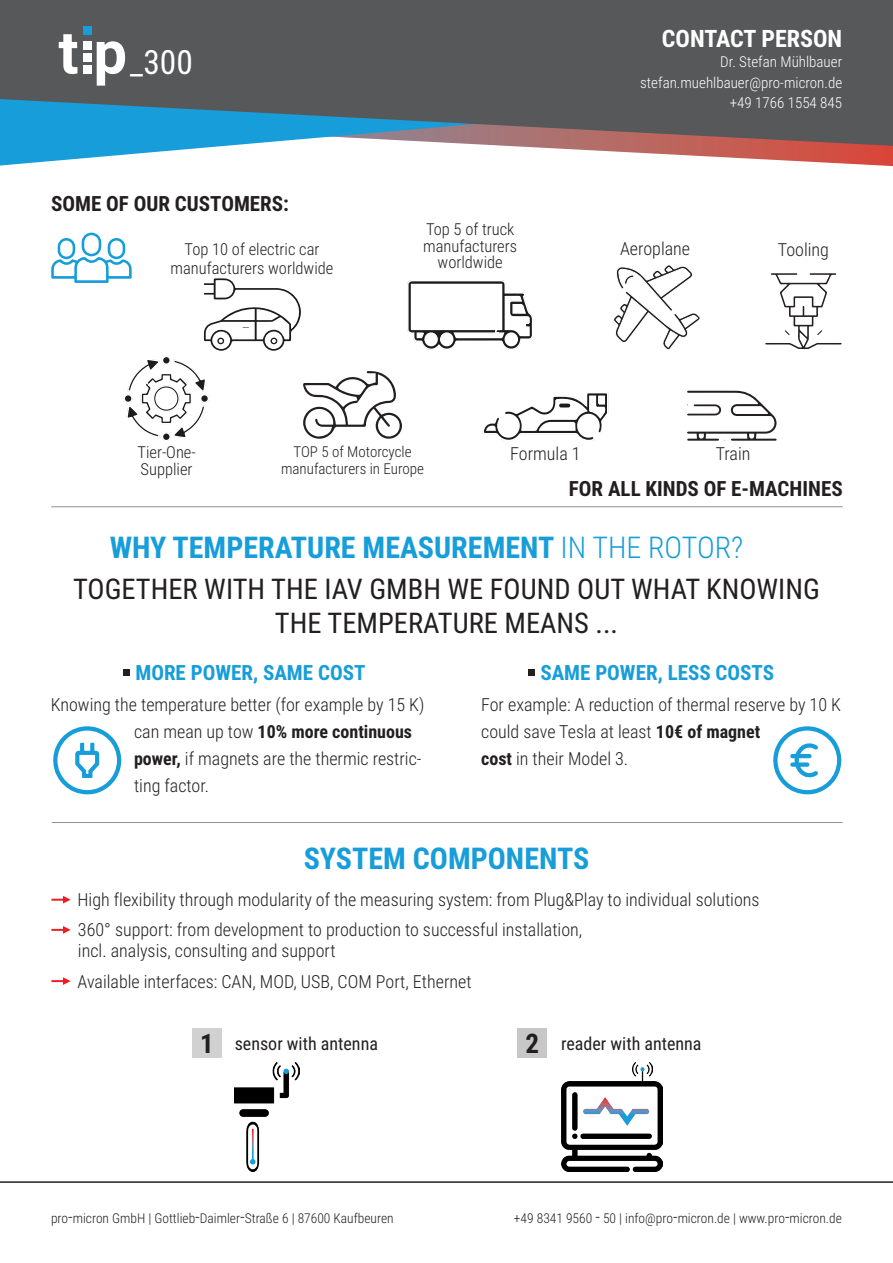
<style>
.page{position:relative;width:893px;height:1263px;background:#fff}
.page>*{position:absolute;margin:0;border:0;box-sizing:border-box;transform-origin:0 0}
.t1{font:33.45px "Roboto Condensed";color:#fff}
.t2{font:700 30px "Roboto Condensed";color:#179dd9}
.t3{font:28.5px/34.2px "Roboto Condensed";color:#231f20;text-align:center}
.t4{font:700 27px "Roboto Condensed";color:#231f20}
.t5{font:700 24px "Roboto Condensed";color:#fff}
.t6{font:700 21px "Roboto Condensed";color:#231f20}
.t7{font:700 21px "Roboto Condensed";color:#179dd9}
.t8{font:300 18px/27px "Roboto Condensed";color:#231f20}
.t9{font:18px "Roboto Condensed";color:#231f20}
.t10{font:300 16.5px/16.5px "Roboto Condensed";color:#231f20;text-align:center}
.t11{font:300 15px "Roboto Condensed";color:#fff}
.t12{font:300 15px/16.5px "Roboto Condensed";color:#231f20;text-align:center}
.t13{font:300 13.5px "Roboto Condensed";color:#231f20}
.s1{font-weight:300}
.s2{font-weight:700}
.s3{font-size:18px}
</style>
<div class="page">
<hr style="left:52px;top:822px;width:791px;height:1px;background:#231f20">
<hr style="left:0;top:1181px;width:893px;height:2px;background:#231f20">
<svg style="left:773px;top:726px;width:68px;height:69px"></svg>
<hr style="left:51px;top:506px;width:792px;height:1px;background:#231f20">
<svg style="left:53px;top:726px;width:68px;height:69px"></svg>
<svg style="left:0;top:0;width:893px;height:146px;background:#556169"></svg>
<div style="left:84px;top:42px;width:8px;height:8px;background:#fff"></div>
<div style="left:84px;top:53px;width:8px;height:9px;background:#fff"></div>
<div style="left:84px;top:65px;width:8px;height:8px;background:#fff"></div>
<div style="left:84px;top:26px;width:8px;height:8px;background:#179dd9"></div>
<svg style="left:59px;top:34px;width:18px;height:40px"></svg>
<svg style="left:97px;top:41px;width:28px;height:45px"></svg>
<div style="left:518px;top:1028px;width:29px;height:30px;background:#c8c7c7"></div>
<img style="left:561px;top:1081px;width:101px;height:90px">
<img style="left:632px;top:1062px;width:20px;height:20px">
<div style="left:192px;top:1028px;width:30px;height:30px;background:#d1d1d1"></div>
<img style="left:235px;top:1062px;width:64px;height:109px">
<svg style="left:51px;top:896px;width:20px;height:7px"></svg>
<svg style="left:51px;top:926px;width:20px;height:8px"></svg>
<svg style="left:51px;top:977px;width:20px;height:8px"></svg>
<svg style="left:51px;top:145px;width:793px;height:296px"></svg>
<svg style="left:529px;top:669px;width:6px;height:6px"></svg>
<svg style="left:124px;top:669px;width:6px;height:6px"></svg>
<p class="t1" style="left:130px;top:38px;width:65px">_300</p>
<p class="t6" style="left:51px;top:189px;width:239px">SOME OF OUR CUSTOMERS:</p>
<p class="t10" style="left:171px;top:238px;width:164px;line-height:19.5px">Top 10 of electric car manufacturers worldwide</p>
<p class="t10" style="left:426px;top:220px;width:90px">Top 5 of truck</p>
<p class="t10" style="left:423px;top:237px;width:95px">manufacturers worldwide</p>
<p class="t5" style="left:662px;top:22px;width:182px">CONTACT PERSON</p>
<p class="t11" style="left:720px;top:52px;width:124px">Dr. Stefan Mühlbauer</p>
<p class="t11" style="left:640px;top:72px;width:203px">stefan.muehlbauer@pro-micron.de</p>
<p class="t11" style="left:730px;top:92px;width:114px">+49 1766 1554 845</p>
<p class="t8" style="left:620px;top:235px;width:72px">Aeroplane</p>
<p class="t8" style="left:778px;top:235px;width:53px">Tooling</p>
<p class="t12" style="left:281px;top:443px;width:144px">TOP 5 of Motorcycle manufacturers in Europe</p>
<p class="t10" style="left:137px;top:444px;width:60px;text-align:left">Tier-One-<br>Supplier</p>
<p class="t8" style="left:510px;top:439px;width:72px">Formula 1</p>
<p class="t8" style="left:716px;top:439px;width:36px">Train</p>
<p class="t6" style="left:569px;top:473px;width:275px">FOR ALL KINDS OF E-MACHINES</p>
<p class="t2" style="left:110px;top:526px;width:635px">WHY TEMPERATURE MEASUREMENT <span class="s1">IN THE ROTOR?</span></p>
<p class="t3" style="left:73px;top:571px;width:748px">TOGETHER WITH THE IAV GMBH WE FOUND OUT WHAT KNOWING<br>THE TEMPERATURE MEANS ...</p>
<p class="t7" style="left:135px;top:658px;width:232px">MORE POWER, SAME COST</p>
<p class="t7" style="left:540px;top:658px;width:235px">SAME POWER, LESS COSTS</p>
<p class="t8" style="left:134px;top:691px;width:292px;text-indent:-83px">Knowing the temperature better (for example by 15 K) can mean up tow <span class="s2">10% more continuous power,</span> if magnets are the thermic restric&shy;ting factor.</p>
<p class="t8" style="left:481px;top:691px;width:361px">For example: A reduction of thermal reserve by 10 K could save Tesla at least <span class="s2">10€ of magnet<br>cost</span> in their Model 3.</p>
<p class="t2" style="left:304px;top:837px;width:287px">SYSTEM COMPONENTS</p>
<p class="t8" style="left:78px;top:886px;width:683px">High flexibility through modularity of the measuring system: from Plug&amp;Play to individual solutions</p>
<p class="t8" style="left:78px;top:919px;width:506px;line-height:21px">360° support: from development to production to successful installation, incl. analysis, consulting and support</p>
<p class="t8" style="left:78px;top:967px;width:395px">Available interfaces: CAN, MOD, USB, COM Port, Ethernet</p>
<p class="t4" style="left:200px;top:1024px;width:15px">1</p>
<p class="t9" style="left:235px;top:1031px;width:145px">sensor with antenna</p>
<p class="t4" style="left:526px;top:1024px;width:15px">2</p>
<p class="t9" style="left:561px;top:1031px;width:142px">reader with antenna</p>
<p class="t13" style="left:51px;top:1208px;width:344px">pro<span class="s3">-</span>micron GmbH | Gottlieb<span class="s3">-</span>Daimler<span class="s3">-</span>Straße 6 | 87600 Kaufbeuren</p>
<p class="t13" style="left:514px;top:1208px;width:329px">+49 8341 9560 <span class="s3">-</span> 50 | info@pro<span class="s3">-</span>micron.de | www.pro<span class="s3">-</span>micron.de</p>
</div>
